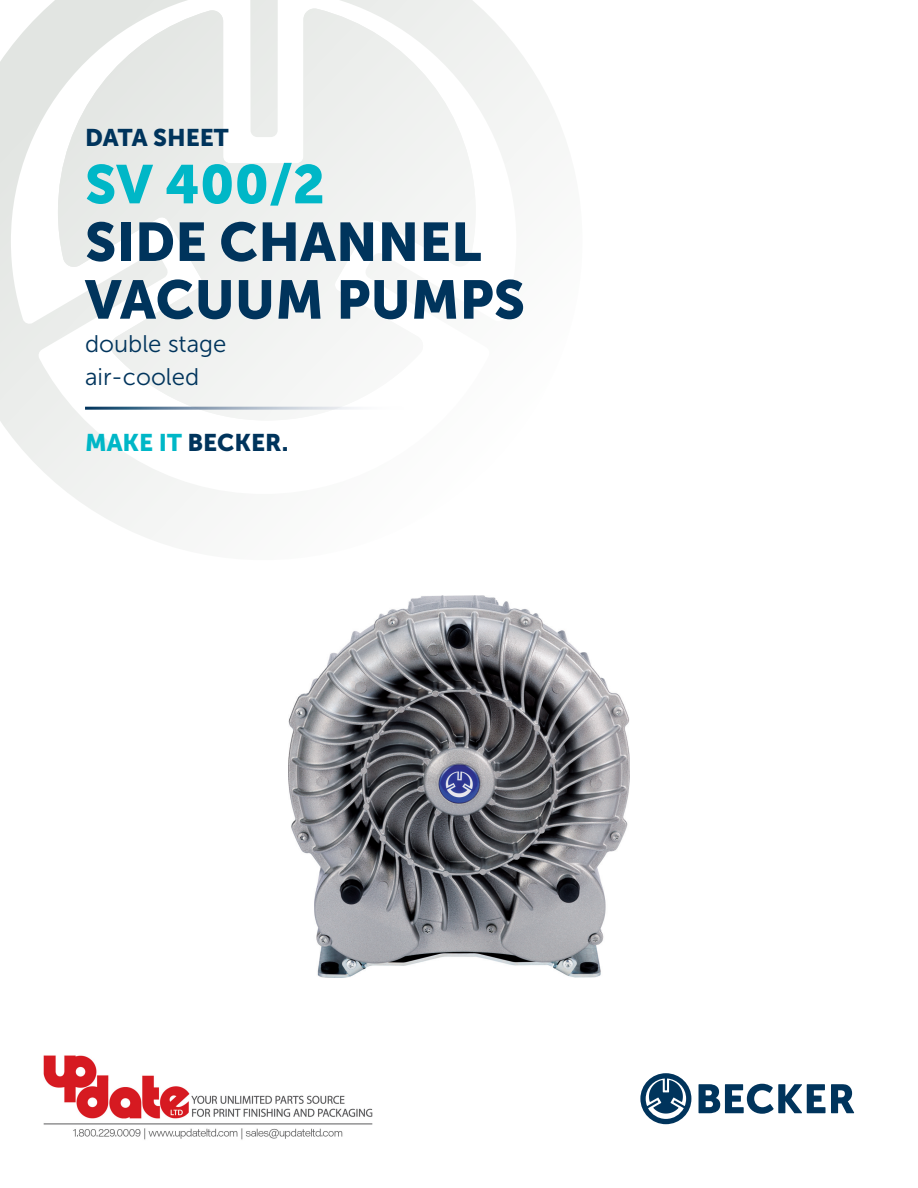
<style>
.page{position:relative;width:918px;height:1188px;background:#fff}
.page>*{position:absolute;margin:0;border:0;box-sizing:border-box;transform-origin:0 0}
.t1{font:54px/57.8px "Museo Sans 900";color:#00345c}
.t2{font:54px "Museo Sans 900";color:#00b7c7}
.t3{font:24px "Museo Sans 900";color:#00345c}
.t4{font:24px/33px "Museo Sans 300";color:#00345c}
.s1{color:#00b7c7}
</style>
<div class="page">
<svg style="left:0;top:0;width:554px;height:539px"></svg>
<svg style="left:699px;top:1084px;width:155px;height:30px"></svg>
<svg style="left:640px;top:1073px;width:51px;height:51px"></svg>
<hr style="left:85px;top:407px;width:319px;height:3px;background:#fff">
<img style="left:288px;top:595px;width:342px;height:383px">
<img style="left:43px;top:1055px;width:330px;height:85px">
<p class="t3" style="left:85px;top:124px;width:145px">DATA SHEET</p>
<h1 class="t2" style="left:85px;top:154px;width:241px">SV 400/2</h1>
<h1 class="t1" style="left:85px;top:213px;width:442px">SIDE CHANNEL<br>VACUUM PUMPS</h1>
<p class="t4" style="left:85px;top:327px;width:143px">double stage air-cooled</p>
<p class="t3" style="left:85px;top:429px;width:205px"><span class="s1">MAKE IT</span> BECKER.</p>
</div>
